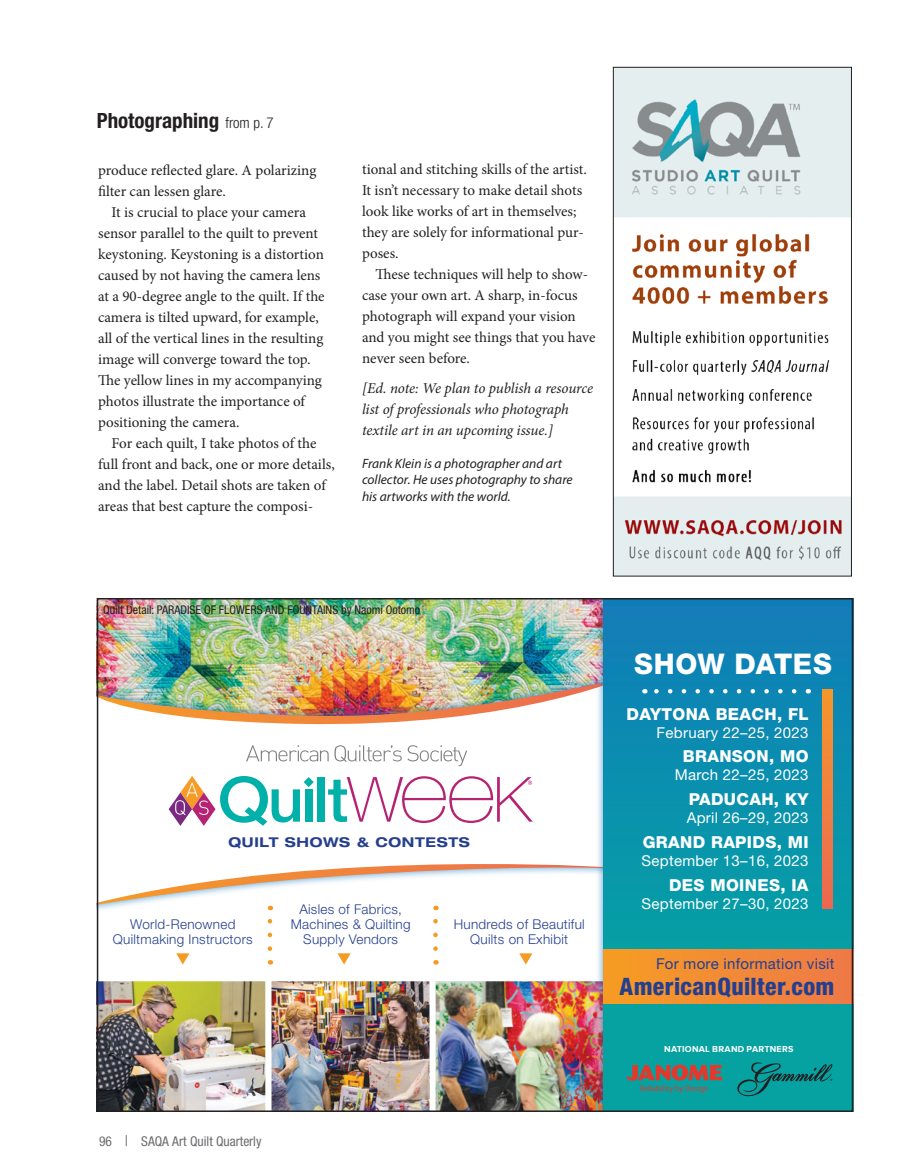
<style>
.page{position:relative;width:905px;height:1175px;background:#fff}
.page>*{position:absolute;margin:0;border:0;box-sizing:border-box;transform-origin:0 0}
.t1{font:800 28.5px "Helvetica Neue LT Std";letter-spacing:.015em;color:#fff}
.t2{font:800 condensed 24px "Helvetica Neue LT Std";letter-spacing:.02em;color:#253f8e}
.t3{font:700 condensed 21px "Helvetica Neue";color:#231f20}
.t4{font:800 16.5px "Helvetica Neue LT Std";letter-spacing:.02em;color:#fff}
._1___Body_copy_inden{font:15px/21px "Minion Pro";letter-spacing:-.005em;color:#231f20}
._1___Body_copy_no_in{font:italic 15px/21px "Minion Pro";letter-spacing:-.01em;color:#231f20}
.t5{font:15px "Helvetica Neue LT Std";letter-spacing:.02em;color:#fff}
._1___Body_copy_no_in-2{font:15px/21px "Minion Pro";color:#231f20}
.t6{font:15px "Helvetica Neue LT Std";letter-spacing:.02em;color:#253f8e}
.t7{font:300 13.5px/15px "Helvetica Neue LT Std";letter-spacing:.02em;color:#253f8e;text-align:center}
.About_the_author_AQC{font:italic 13.5px/16.5px "Myriad Pro";color:#231f20}
.t8{font:condensed 13.5px "Helvetica Neue";color:#6c6d70}
.t9{font:700 expanded 13.5px "Helvetica Neue LT Std";letter-spacing:.05em;color:#253f8e}
.t10{font:condensed 12px "Helvetica Neue LT Std";color:#231f20}
.t11{font:700 9px "Proxima Nova";letter-spacing:.025em;color:#fff}
.t12{font:8.1px "Myriad Pro";color:#e13a2d}
.s1{font-weight:300;font-size:15px}
.s2{font-size:15px}
</style>
<div class="page">
<img style="left:100px;top:601px;width:495px;height:71px">
<img style="left:100px;top:672px;width:495px;height:231px">
<div style="left:595px;top:598px;width:258px;height:514px;background:#1074bc;opacity:.75"></div>
<svg style="left:603px;top:601px;width:247px;height:508px;background:#0b90ad"></svg>
<div style="left:603px;top:949px;width:250px;height:54px;background:linear-gradient(to right,#f79d24,#ec7847)"></div>
<svg style="left:822px;top:689px;width:11px;height:219px;background:#ef7f3f"></svg>
<svg style="left:651px;top:689px;width:143px;height:4px"></svg>
<svg style="left:433px;top:905px;width:5px;height:43px"></svg>
<svg style="left:268px;top:905px;width:4px;height:43px"></svg>
<div style="left:318px;top:777px;width:7px;height:44px;background:#00b0a9"></div>
<svg style="left:169px;top:776px;width:145px;height:50px"></svg>
<svg style="left:328px;top:776px;width:204px;height:47px"></svg>
<svg style="left:246px;top:745px;width:82px;height:16px"></svg>
<svg style="left:334px;top:745px;width:133px;height:21px"></svg>
<svg style="left:737px;top:1062px;width:96px;height:34px;background:#0a8a8a"></svg>
<img style="left:100px;top:975px;width:622px;height:134px">
<svg style="left:176px;top:953px;width:13px;height:11px"></svg>
<svg style="left:519px;top:953px;width:13px;height:11px"></svg>
<svg style="left:337px;top:953px;width:13px;height:11px"></svg>
<img style="left:615px;top:69px;width:234px;height:505px">
<div style="left:613px;top:67px;width:238px;height:509px;border:1px solid #231f20"></div>
<p class="t3" style="left:97px;top:108px;width:178px">Photographing <span class="s1">from p. 7</span></p>
<p class="_1___Body_copy_no_in-2" style="left:98px;top:159px;width:220px">produce reflected glare. A polarizing filter can lessen glare.</p>
<p class="_1___Body_copy_inden" style="left:98px;top:201px;width:228px;text-indent:14px">It is crucial to place your camera sensor parallel to the quilt to prevent keystoning. Keystoning is a distortion caused by not having the camera lens at a 90-degree angle to the quilt. If the camera is tilted upward, for example, all of the vertical lines in the resulting image will converge toward the top.<br>The yellow lines in my accompanying photos illustrate the importance of positioning the camera.</p>
<p class="_1___Body_copy_inden" style="left:98px;top:432px;width:238px;text-indent:14px">For each quilt, I take photos of the full front and back, one or more details, and the label. Detail shots are taken of areas that best capture the composi-</p>
<p class="_1___Body_copy_inden" style="left:362px;top:158px;width:226px">tional and stitching skills of the artist.<br>It isn’t necessary to make detail shots look like works of art in themselves; they are solely for informational pur&shy;poses.</p>
<p class="_1___Body_copy_inden" style="left:362px;top:263px;width:235px;text-indent:14px">These techniques will help to show&shy;case your own art. A sharp, in-focus photograph will expand your vision and you might see things that you have never seen before.</p>
<p class="_1___Body_copy_no_in" style="left:362px;top:377px;width:232px">[Ed. note: We plan to publish a resource list of professionals who photograph textile art in an upcoming issue.]</p>
<p class="About_the_author_AQC" style="left:362px;top:454px;width:212px">Frank Klein is a photographer and art collector. He uses photography to share his artworks with the world.</p>
<p class="t10" style="left:103px;top:603px;width:319px">Quilt Detail: PARADISE OF FLOWERS AND FOUNTAINS by Naomi Ootomo</p>
<p class="t9" style="left:228px;top:833px;width:243px">QUILT SHOWS &amp; CONTESTS</p>
<p class="t7" style="left:291px;top:901px;width:121px">Aisles of Fabrics,<br>Machines &amp; Quilting<br>Supply Vendors</p>
<p class="t7" style="left:113px;top:916px;width:141px">World-Renowned<br>Quiltmaking Instructors</p>
<p class="t7" style="left:453px;top:916px;width:132px">Hundreds of Beautiful<br>Quilts on Exhibit</p>
<p class="t8" style="left:99px;top:1133px;width:164px">96 <span class="s2">|</span> SAQA Art Quilt Quarterly</p>
<p class="t1" style="left:634px;top:647px;width:199px">SHOW DATES</p>
<p class="t4" style="left:626px;top:704px;width:183px">DAYTONA BEACH, FL</p>
<p class="t5" style="left:656px;top:723px;width:153px">February 22–25, 2023</p>
<p class="t4" style="left:683px;top:746px;width:127px">BRANSON, MO</p>
<p class="t5" style="left:674px;top:766px;width:135px">March 22–25, 2023</p>
<p class="t4" style="left:688px;top:789px;width:121px">PADUCAH, KY</p>
<p class="t5" style="left:686px;top:809px;width:123px">April 26–29, 2023</p>
<p class="t4" style="left:642px;top:832px;width:167px">GRAND RAPIDS, MI</p>
<p class="t5" style="left:641px;top:851px;width:168px">September 13–16, 2023</p>
<p class="t4" style="left:669px;top:875px;width:141px">DES MOINES, IA</p>
<p class="t5" style="left:641px;top:894px;width:168px">September 27–30, 2023</p>
<p class="t6" style="left:656px;top:955px;width:180px">For more information visit</p>
<p class="t2" style="left:619px;top:971px;width:216px">AmericanQuilter.com</p>
<p class="t11" style="left:664px;top:1044px;width:131px">NATIONAL BRAND PARTNERS</p>
<p class="t12" style="left:640px;top:1082px;width:70px">Reliability by Design</p>
</div>
